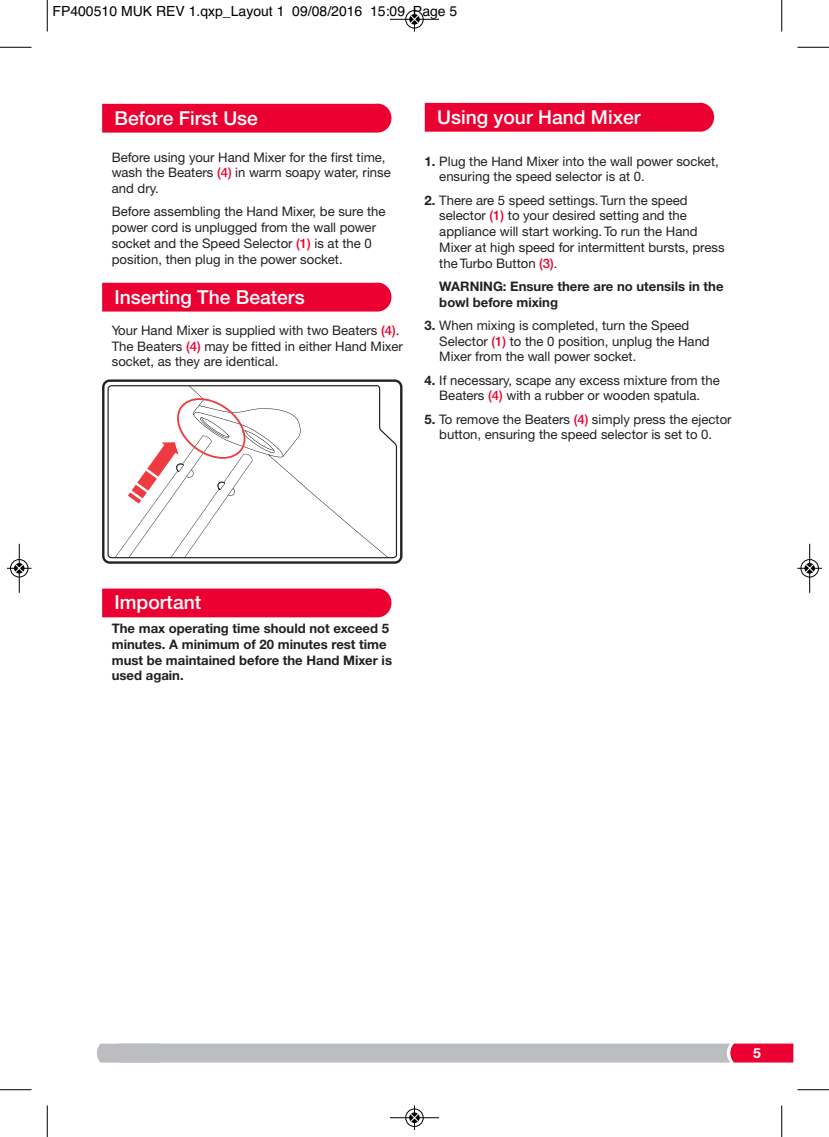
<style>
.page{position:relative;width:829px;height:1137px;background:#fff}
.page>*{position:absolute;margin:0;border:0;box-sizing:border-box;transform-origin:0 0}
.t1{font:500 19.25px "Helvetica Neue";color:#fff}
.t2{font:14px "Helvetica";color:#000}
.t3{font:700 14px "Helvetica Neue CE";color:#fff}
.t4{font:13.12px/15.8px "Helvetica Neue CE";color:#231f20}
.t5{font:700 13.12px/15.8px "Helvetica Neue CE";color:#231f20}
.s1{font-family:"Helvetica Neue";font-weight:500;color:#ea0031}
.s2{font-weight:700}
</style>
<div class="page">
<svg style="left:97px;top:1043px;width:696px;height:19px;background:#c2afb6"></svg>
<div style="left:102px;top:104px;width:289px;height:29px;background:#ea0031"></div>
<div style="left:102px;top:282px;width:289px;height:29px;background:#ea0031"></div>
<div style="left:102px;top:588px;width:289px;height:29px;background:#ea0031"></div>
<div style="left:425px;top:103px;width:289px;height:29px;background:#ea0031"></div>
<svg style="left:102px;top:379px;width:300px;height:184px"></svg>
<svg style="left:107px;top:385px;width:290px;height:173px"></svg>
<svg style="left:115px;top:385px;width:273px;height:173px"></svg>
<hr style="left:47px;top:0;width:1px;height:32px;background:#000">
<hr style="left:0;top:47px;width:32px;height:1px;background:#000">
<hr style="left:781px;top:0;width:1px;height:32px;background:#000">
<hr style="left:797px;top:47px;width:32px;height:1px;background:#000">
<hr style="left:47px;top:1105px;width:1px;height:31px;background:#000">
<hr style="left:0;top:1089px;width:32px;height:1px;background:#000">
<hr style="left:781px;top:1105px;width:1px;height:31px;background:#000">
<hr style="left:797px;top:1089px;width:32px;height:1px;background:#000">
<div style="left:405px;top:10px;width:19px;height:19px;border:1px solid #fff;border-radius:50%"></div>
<hr style="left:390px;top:19px;width:49px;height:1px;background:#000">
<div style="left:405px;top:10px;width:18px;height:18px;border:1px solid #000;border-radius:50%"></div>
<svg style="left:410px;top:7px;width:9px;height:25px"></svg>
<div style="left:405px;top:1108px;width:19px;height:18px;border:1px solid #fff;border-radius:50%"></div>
<hr style="left:390px;top:1117px;width:49px;height:1px;background:#000">
<div style="left:405px;top:1108px;width:18px;height:18px;border:1px solid #000;border-radius:50%"></div>
<svg style="left:410px;top:1105px;width:9px;height:24px"></svg>
<div style="left:10px;top:559px;width:19px;height:18px;border:1px solid #fff;border-radius:50%"></div>
<hr style="left:19px;top:543px;width:1px;height:49px;background:#000">
<div style="left:10px;top:559px;width:18px;height:18px;border:1px solid #000;border-radius:50%"></div>
<div style="left:14px;top:563px;width:10px;height:10px;background:#000;border-radius:50%"></div>
<svg style="left:7px;top:563px;width:25px;height:9px"></svg>
<div style="left:800px;top:559px;width:19px;height:18px;border:1px solid #fff;border-radius:50%"></div>
<hr style="left:809px;top:543px;width:1px;height:49px;background:#000">
<div style="left:800px;top:559px;width:18px;height:18px;border:1px solid #000;border-radius:50%"></div>
<div style="left:804px;top:563px;width:11px;height:10px;background:#000;border-radius:50%"></div>
<svg style="left:797px;top:563px;width:25px;height:9px"></svg>
<p class="t2" style="left:52px;top:3px;width:406px">FP400510 MUK REV 1.qxp_Layout 1 09/08/2016 15:09 Page 5</p>
<h1 class="t1" style="left:115px;top:111px;width:145px">Before First Use</h1>
<p class="t4" style="left:112px;top:150px;width:280px">Before using your Hand Mixer for the first time, wash the Beaters <span class="s1">(4)</span> in warm soapy water, rinse and dry.</p>
<p class="t4" style="left:112px;top:205px;width:275px">Before assembling the Hand Mixer, be sure the power cord is unplugged from the wall power socket and the Speed Selector <span class="s1">(1)</span> is at the 0 position, then plug in the power socket.</p>
<h1 class="t1" style="left:115px;top:290px;width:192px">Inserting The Beaters</h1>
<p class="t4" style="left:112px;top:323px;width:292px">Your Hand Mixer is supplied with two Beaters <span class="s1">(4)</span>.<br>The Beaters <span class="s1">(4)</span> may be fitted in either Hand Mixer socket, as they are identical.</p>
<h1 class="t1" style="left:437px;top:110px;width:205px">Using your Hand Mixer</h1>
<p class="t4" style="left:439px;top:154px;width:281px;text-indent:-15px"><span class="s2">1.</span> Plug the Hand Mixer into the wall power socket, ensuring the speed selector is at 0.</p>
<p class="t4" style="left:439px;top:193px;width:287px;text-indent:-15px"><span class="s2">2.</span> There are 5 speed settings. Turn the speed selector <span class="s1">(1)</span> to your desired setting and the appliance will start working. To run the Hand Mixer at high speed for intermittent bursts, press the Turbo Button <span class="s1">(3)</span>.</p>
<p class="t5" style="left:439px;top:279px;width:286px">WARNING: Ensure there are no utensils in the bowl before mixing</p>
<p class="t4" style="left:439px;top:318px;width:272px;text-indent:-15px"><span class="s2">3.</span> When mixing is completed, turn the Speed<br>Selector <span class="s1">(1)</span> to the 0 position, unplug the Hand<br>Mixer from the wall power socket.</p>
<p class="t4" style="left:424px;top:373px;width:297px;text-align:center"><span class="s2">4.</span> If necessary, scape any excess mixture from the<br>Beaters <span class="s1">(4)</span> with a rubber or wooden spatula.</p>
<p class="t4" style="left:424px;top:412px;width:309px;text-align:center"><span class="s2">5.</span> To remove the Beaters <span class="s1">(4)</span> simply press the ejector button, ensuring the speed selector is set to 0.</p>
<h1 class="t1" style="left:115px;top:595px;width:88px">Important</h1>
<p class="t5" style="left:112px;top:621px;width:282px">The max operating time should not exceed 5 minutes. A minimum of 20 minutes rest time must be maintained before the Hand Mixer is used again.</p>
<p class="t3" style="left:753px;top:1047px;width:9px">5</p>
</div>
